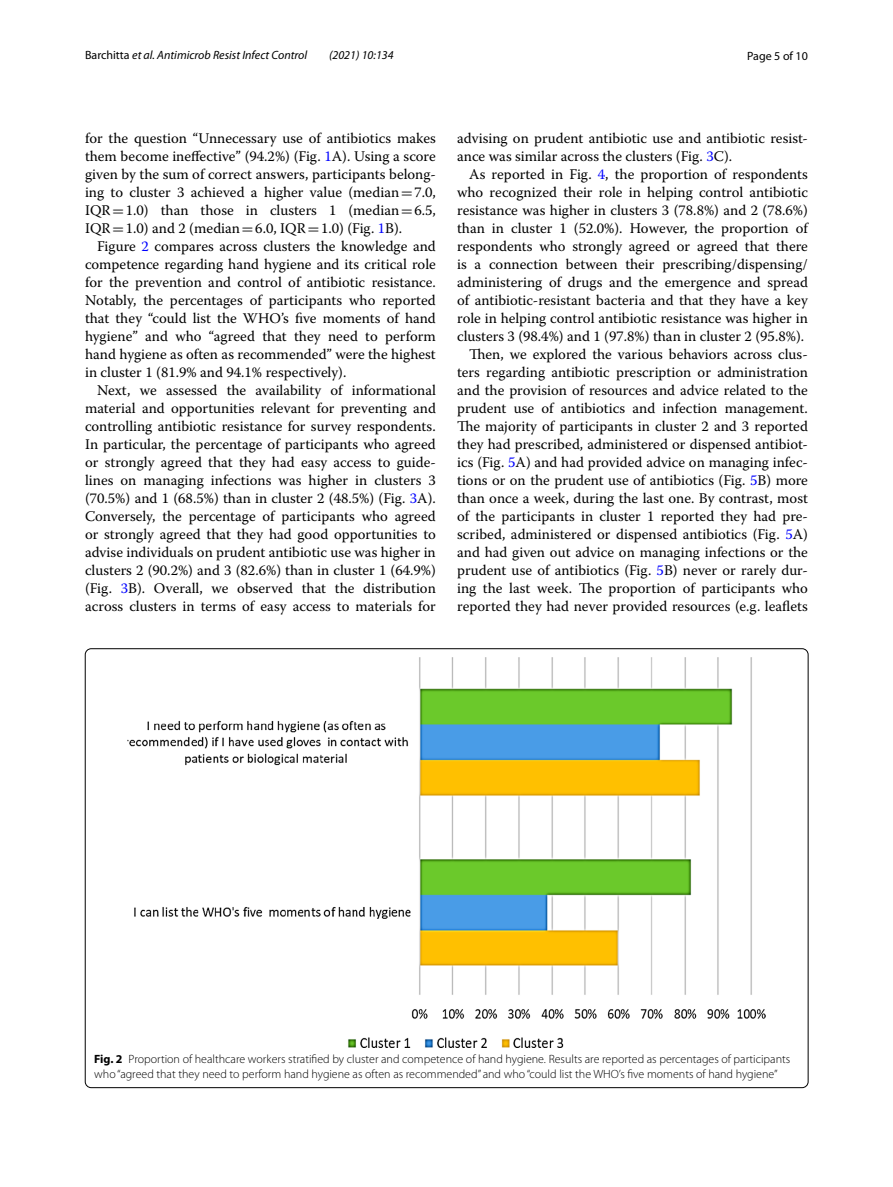
<style>
.page{position:relative;width:893px;height:1187px;background:#fff}
.page>*{position:absolute;margin:0;border:0;box-sizing:border-box;transform-origin:0 0}
.t1{font:14.7px/18px "Warnock Pro";color:#000;text-align:justify}
.t2{font:300 12px/15px "Myriad Pro";color:#000}
.t3{font:italic 12px "Myriad Pro";color:#000}
.t4{font:12px "Myriad Pro";color:#000}
.s1{font-style:normal}
.s2{color:#00f}
.s3{font-family:"MTSY"}
.s4{font-weight:700}
</style>
<div class="page">
<img style="left:128px;top:657px;width:638px;height:390px">
<p class="t3" style="left:85px;top:48px;width:224px"><span class="s1">Barchitta</span> et al. Antimicrob Resist Infect Control</p>
<p class="t3" style="left:329px;top:48px;width:66px">(2021) 10:134</p>
<p class="t4" style="left:747px;top:48px;width:62px">Page 5 of 10</p>
<p class="t1" style="left:85px;top:128px;width:352px">for the question “Unnecessary use of antibiotics makes them become ineffective” (94.2%) (Fig. <span class="s2">1</span>A). Using a score given by the sum of correct answers, participants belong&shy;ing to cluster 3 achieved a higher value (median<span class="s3">=</span>7.0, IQR<span class="s3">=</span>1.0) than those in clusters 1 (median<span class="s3">=</span>6.5, IQR<span class="s3">=</span>1.0) and 2 (median<span class="s3">=</span>6.0, IQR<span class="s3">=</span>1.0) (Fig. <span class="s2">1</span>B).</p>
<p class="t1" style="left:85px;top:236px;width:352px;text-indent:12px">Figure <span class="s2">2</span> compares across clusters the knowledge and competence regarding hand hygiene and its critical role for the prevention and control of antibiotic resistance.<br>Notably, the percentages of participants who reported that they “could list the WHO’s five moments of hand hygiene” and who “agreed that they need to perform hand hygiene as often as recommended” were the highest in cluster 1 (81.9% and 94.1% respectively).</p>
<p class="t1" style="left:85px;top:380px;width:352px;text-indent:12px">Next, we assessed the availability of informational material and opportunities relevant for preventing and controlling antibiotic resistance for survey respondents.<br>In particular, the percentage of participants who agreed or strongly agreed that they had easy access to guide&shy;lines on managing infections was higher in clusters 3 (70.5%) and 1 (68.5%) than in cluster 2 (48.5%) (Fig. <span class="s2">3</span>A).<br>Conversely, the percentage of participants who agreed or strongly agreed that they had good opportunities to advise individuals on prudent antibiotic use was higher in clusters 2 (90.2%) and 3 (82.6%) than in cluster 1 (64.9%) (Fig. <span class="s2">3</span>B). Overall, we observed that the distribution across clusters in terms of easy access to materials for</p>
<p class="t1" style="left:457px;top:128px;width:352px">advising on prudent antibiotic use and antibiotic resist&shy;ance was similar across the clusters (Fig. <span class="s2">3</span>C).</p>
<p class="t1" style="left:457px;top:164px;width:352px;text-align:right">As reported in Fig. <span class="s2">4</span>, the proportion of respondents who recognized their role in helping control antibiotic resistance was higher in clusters 3 (78.8%) and 2 (78.6%) than in cluster 1 (52.0%). However, the proportion of respondents who strongly agreed or agreed that there is a connection between their prescribing/dispensing/ administering of drugs and the emergence and spread of antibiotic-resistant bacteria and that they have a key role in helping control antibiotic resistance was higher in clusters 3 (98.4%) and 1 (97.8%) than in cluster 2 (95.8%).<br>Then, we explored the various behaviors across clus&shy;ters regarding antibiotic prescription or administration and the provision of resources and advice related to the prudent use of antibiotics and infection management.<br>The majority of participants in cluster 2 and 3 reported they had prescribed, administered or dispensed antibiot&shy;ics (Fig. <span class="s2">5</span>A) and had provided advice on managing infec&shy;tions or on the prudent use of antibiotics (Fig. <span class="s2">5</span>B) more than once a week, during the last one. By contrast, most of the participants in cluster 1 reported they had pre&shy;scribed, administered or dispensed antibiotics (Fig. <span class="s2">5</span>A) and had given out advice on managing infections or the prudent use of antibiotics (Fig. <span class="s2">5</span>B) never or rarely dur&shy;ing the last week. The proportion of participants who reported they had never provided resources (e.g. leaflets</p>
<p class="t2" style="left:94px;top:1051px;width:698px"><span class="s4">Fig. 2</span> Proportion of healthcare workers stratified by cluster and competence of hand hygiene. Results are reported as percentages of participants who “agreed that they need to perform hand hygiene as often as recommended” and who “could list the WHO’s five moments of hand hygiene”</p>
</div>
